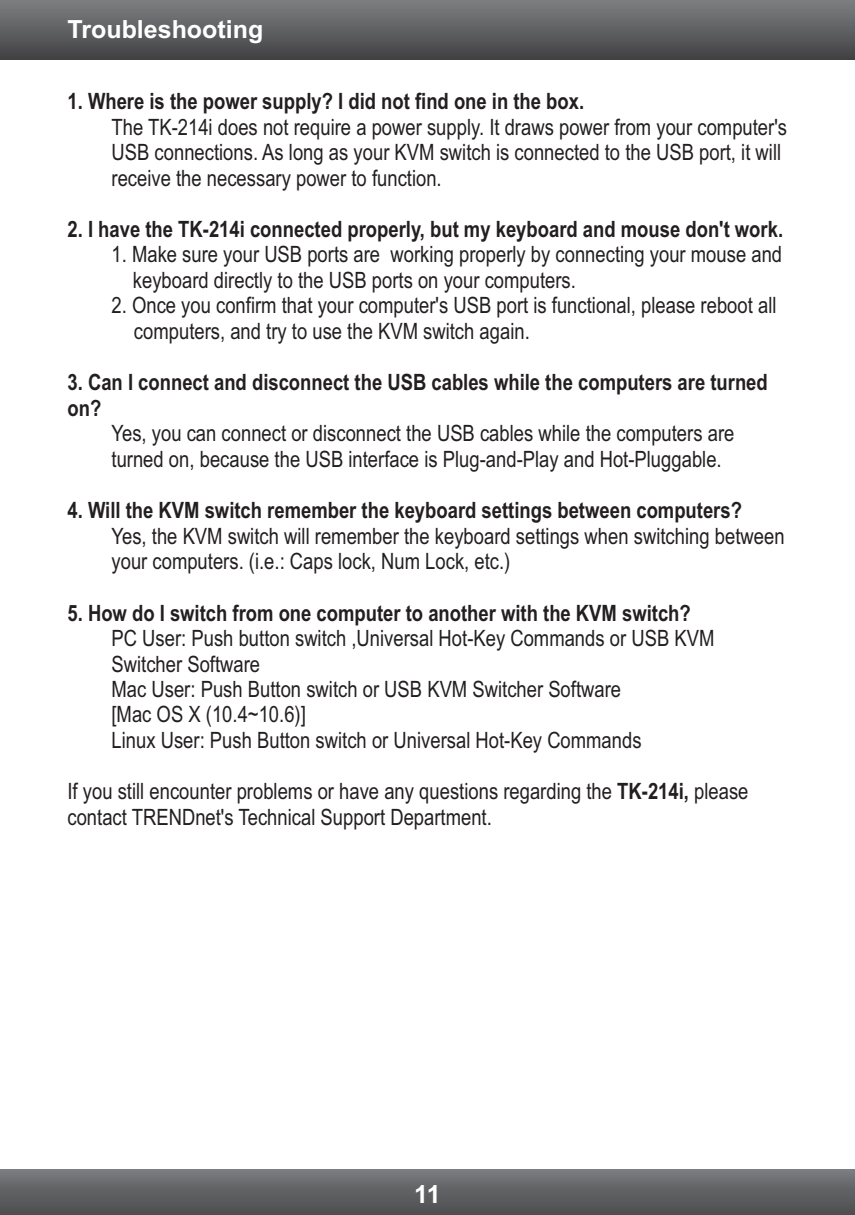
<style>
.page{position:relative;width:855px;height:1215px;background:#fff}
.page>*{position:absolute;margin:0;border:0;box-sizing:border-box;transform-origin:0 0}
.t1{font:700 25px "Arial";color:#fff}
.t2{font:22.5px/25.5px "Arial Narrow";color:#231f20}
.t3{font:700 22.5px/25.8px "Arial Narrow";color:#231f20}
.s1{font-weight:700}
</style>
<div class="page">
<div style="left:0;top:0;width:855px;height:59px;background:linear-gradient(to bottom,#7d7f82,#434244)"></div>
<div style="left:0;top:1170px;width:855px;height:45px;background:linear-gradient(to bottom,#77797c,#4b4c4e)"></div>
<p class="t1" style="left:68px;top:20px;width:197px">Troubleshooting</p>
<p class="t3" style="left:68px;top:91px;width:518px">1. Where is the power supply? I did not find one in the box.</p>
<p class="t2" style="left:112px;top:116px;width:677px">The TK-214i does not require a power supply. It draws power from your computer's<br>USB connections. As long as your KVM switch is connected to the USB port, it will receive the necessary power to function.</p>
<p class="t3" style="left:67px;top:218px;width:717px">2. I have the TK-214i connected properly, but my keyboard and mouse don't work.</p>
<p class="t2" style="left:133px;top:269px;width:445px">keyboard directly to the USB ports on your computers.</p>
<p class="t2" style="left:134px;top:295px;width:644px;text-indent:-22px">2. Once you confirm that your computer's USB port is functional, please reboot all computers, and try to use the KVM switch again.</p>
<p class="t3" style="left:67px;top:371px;width:702px">3. Can I connect and disconnect the USB cables while the computers are turned on?</p>
<p class="t2" style="left:112px;top:423px;width:624px">Yes, you can connect or disconnect the USB cables while the computers are turned on, because the USB interface is Plug-and-Play and Hot-Pluggable.</p>
<p class="t3" style="left:67px;top:499px;width:676px">4. Will the KVM switch remember the keyboard settings between computers?</p>
<p class="t2" style="left:112px;top:525px;width:675px">Yes, the KVM switch will remember the keyboard settings when switching between your computers. (i.e.: Caps lock, Num Lock, etc.)</p>
<p class="t3" style="left:67px;top:602px;width:625px">5. How do I switch from one computer to another with the KVM switch?</p>
<p class="t2" style="left:112px;top:627px;width:604px">PC User: Push button switch ,Universal Hot-Key Commands or USB KVM Switcher Software<br>Mac User: Push Button switch or USB KVM Switcher Software<br>[Mac OS X (10.4~10.6)]<br>Linux User: Push Button switch or Universal Hot-Key Commands</p>
<p class="t2" style="left:67px;top:781px;width:683px">If you still encounter problems or have any questions regarding the <span class="s1">TK-214i,</span> please contact TRENDnet's Technical Support Department.</p>
<p class="t2" style="left:112px;top:244px;width:672px">1. Make sure your USB ports are working properly by connecting your mouse and</p>
<p class="t1" style="left:414px;top:1185px;width:28px">11</p>
</div>
